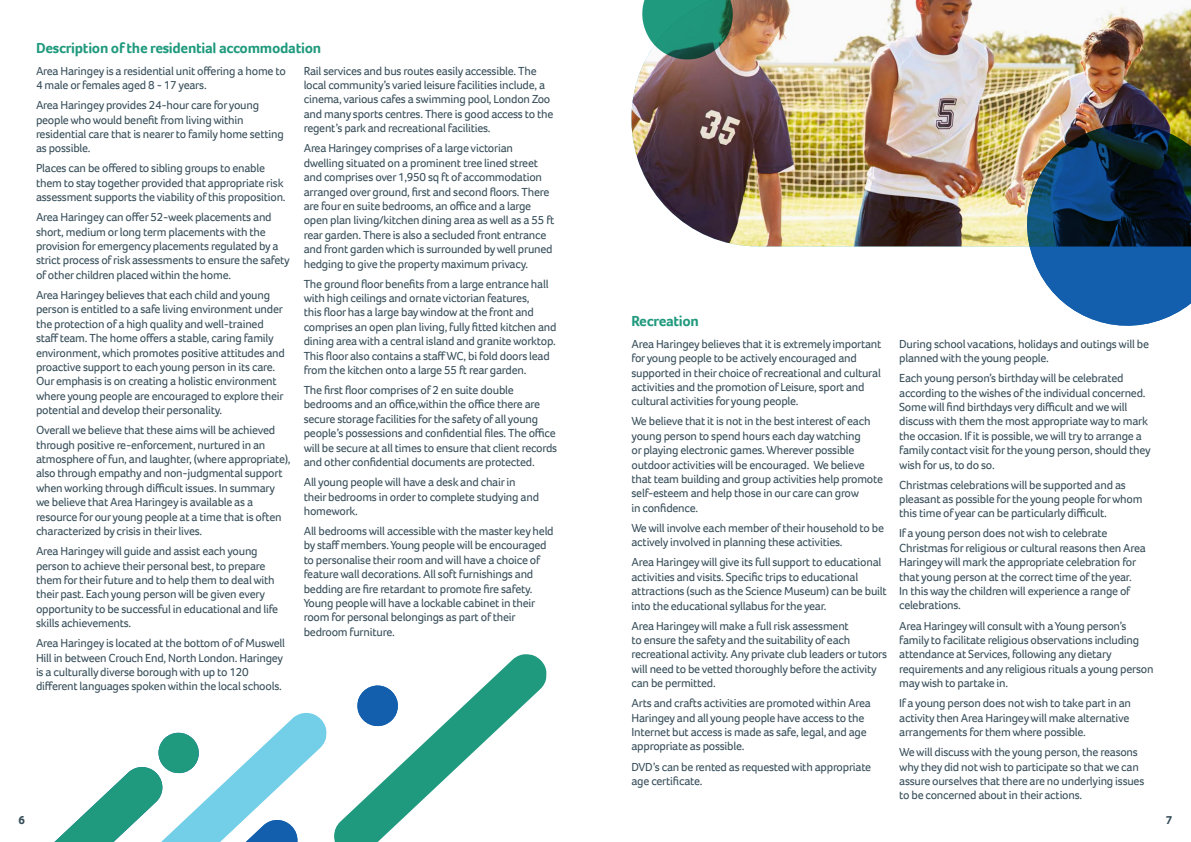
<style>
.page{position:relative;width:1191px;height:842px;background:#fff}
.page>*{position:absolute;margin:0;border:0;box-sizing:border-box;transform-origin:0 0}
.t1{font:700 15px "Foco";letter-spacing:-.02em;color:#209a7e}
.t2{font:12px/14.4px "Foco";letter-spacing:-.02em;color:#364d59}
.t3{font:700 12px "Foco";color:#364d59}
</style>
<div class="page">
<svg style="left:334px;top:654px;width:212px;height:188px"></svg>
<svg style="left:54px;top:712px;width:273px;height:130px"></svg>
<img style="left:631px;top:0;width:560px;height:246px">
<img style="left:1024px;top:111px;width:167px;height:215px">
<svg style="left:641px;top:0;width:93px;height:65px;background:#4a937e"></svg>
<p class="t1" style="left:36px;top:38px;width:287px">Description of the residential accommodation</p>
<p class="t2" style="left:36px;top:63px;width:251px">Area Haringey is a residential unit offering a home to<br>4 male or females aged 8 - 17 years.</p>
<p class="t2" style="left:36px;top:98px;width:249px">Area Haringey provides 24-hour care for young people who would benefit from living within residential care that is nearer to family home setting as possible.</p>
<p class="t2" style="left:36px;top:161px;width:251px">Places can be offered to sibling groups to enable them to stay together provided that appropriate risk assessment supports the viability of this proposition.</p>
<p class="t2" style="left:36px;top:210px;width:255px">Area Haringey can offer 52-week placements and short, medium or long term placements with the provision for emergency placements regulated by a strict process of risk assessments to ensure the safety of other children placed within the home.</p>
<p class="t2" style="left:36px;top:288px;width:250px">Area Haringey believes that each child and young person is entitled to a safe living environment under the protection of a high quality and well-trained staff team. The home offers a stable, caring family environment, which promotes positive attitudes and proactive support to each young person in its care.<br>Our emphasis is on creating a holistic environment where young people are encouraged to explore their potential and develop their personality.</p>
<p class="t2" style="left:36px;top:423px;width:256px">Overall we believe that these aims will be achieved through positive re-enforcement, nurtured in an atmosphere of fun, and laughter, (where appropriate), also through empathy and non-judgmental support when working through difficult issues. In summary we believe that Area Haringey is available as a resource for our young people at a time that is often characterized by crisis in their lives.</p>
<p class="t2" style="left:36px;top:544px;width:244px">Area Haringey will guide and assist each young person to achieve their personal best, to prepare them for their future and to help them to deal with their past. Each young person will be given every opportunity to be successful in educational and life skills achievements.</p>
<p class="t2" style="left:36px;top:636px;width:251px">Area Haringey is located at the bottom of of Muswell Hill in between Crouch End, North London. Haringey is a culturally diverse borough with up to 120 different languages spoken within the local schools.</p>
<p class="t2" style="left:304px;top:63px;width:251px">Rail services and bus routes easily accessible. The local community’s varied leisure facilities include, a cinema, various cafes a swimming pool, London Zoo and many sports centres. There is good access to the regent’s park and recreational facilities.</p>
<p class="t2" style="left:304px;top:141px;width:252px">Area Haringey comprises of a large victorian dwelling situated on a prominent tree lined street and comprises over 1,950 sq ft of accommodation arranged over ground, first and second floors. There are four en suite bedrooms, an office and a large open plan living/kitchen dining area as well as a 55 ft rear garden. There is also a secluded front entrance and front garden which is surrounded by well pruned hedging to give the property maximum privacy.</p>
<p class="t2" style="left:304px;top:276px;width:254px">The ground floor benefits from a large entrance hall with high ceilings and ornate victorian features,<br>this floor has a large bay window at the front and comprises an open plan living, fully fitted kitchen and dining area with a central island and granite worktop.<br>This floor also contains a staff WC, bi fold doors lead from the kitchen onto a large 55 ft rear garden.</p>
<p class="t2" style="left:304px;top:383px;width:255px">The first floor comprises of 2 en suite double bedrooms and an office,within the office there are secure storage facilities for the safety of all young people’s possessions and confidential files. The office will be secure at all times to ensure that client records and other confidential documents are protected.</p>
<p class="t2" style="left:304px;top:475px;width:237px">All young people will have a desk and chair in their bedrooms in order to complete studying and homework.</p>
<p class="t2" style="left:304px;top:524px;width:251px">All bedrooms will accessible with the master key held by staff members. Young people will be encouraged to personalise their room and will have a choice of feature wall decorations. All soft furnishings and bedding are fire retardant to promote fire safety.<br>Young people will have a lockable cabinet in their room for personal belongings as part of their bedroom furniture.</p>
<p class="t1" style="left:631px;top:311px;width:69px">Recreation</p>
<p class="t2" style="left:631px;top:336px;width:251px">Area Haringey believes that it is extremely important for young people to be actively encouraged and supported in their choice of recreational and cultural activities and the promotion of Leisure, sport and cultural activities for young people.</p>
<p class="t2" style="left:631px;top:414px;width:253px">We believe that it is not in the best interest of each young person to spend hours each day watching<br>or playing electronic games. Wherever possible outdoor activities will be encouraged. We believe that team building and group activities help promote self-esteem and help those in our care can grow<br>in confidence.</p>
<p class="t2" style="left:631px;top:520px;width:254px">We will involve each member of their household to be actively involved in planning these activities.</p>
<p class="t2" style="left:631px;top:555px;width:257px">Area Haringey will give its full support to educational activities and visits. Specific trips to educational attractions (such as the Science Museum) can be built into the educational syllabus for the year.</p>
<p class="t2" style="left:631px;top:618px;width:257px">Area Haringey will make a full risk assessment<br>to ensure the safety and the suitability of each recreational activity. Any private club leaders or tutors will need to be vetted thoroughly before the activity can be permitted.</p>
<p class="t2" style="left:631px;top:696px;width:241px">Arts and crafts activities are promoted within Area Haringey and all young people have access to the Internet but access is made as safe, legal, and age appropriate as possible.</p>
<p class="t2" style="left:631px;top:759px;width:241px">DVD’s can be rented as requested with appropriate age certificate.</p>
<p class="t2" style="left:899px;top:336px;width:251px">During school vacations, holidays and outings will be planned with the young people.</p>
<p class="t2" style="left:899px;top:371px;width:253px">Each young person’s birthday will be celebrated according to the wishes of the individual concerned.<br>Some will find birthdays very difficult and we will discuss with them the most appropriate way to mark the occasion. If it is possible, we will try to arrange a family contact visit for the young person, should they wish for us, to do so.</p>
<p class="t2" style="left:899px;top:477px;width:245px">Christmas celebrations will be supported and as pleasant as possible for the young people for whom this time of year can be particularly difficult.</p>
<p class="t2" style="left:899px;top:526px;width:248px">If a young person does not wish to celebrate Christmas for religious or cultural reasons then Area Haringey will mark the appropriate celebration for that young person at the correct time of the year.<br>In this way the children will experience a range of celebrations.</p>
<p class="t2" style="left:899px;top:618px;width:256px">Area Haringey will consult with a Young person’s family to facilitate religious observations including attendance at Services, following any dietary requirements and any religious rituals a young person may wish to partake in.</p>
<p class="t2" style="left:899px;top:696px;width:233px">If a young person does not wish to take part in an activity then Area Haringey will make alternative arrangements for them where possible.</p>
<p class="t2" style="left:899px;top:745px;width:247px">We will discuss with the young person, the reasons why they did not wish to participate so that we can assure ourselves that there are no underlying issues to be concerned about in their actions.</p>
<p class="t3" style="left:18px;top:811px;width:8px">6</p>
<p class="t3" style="left:1166px;top:811px;width:8px">7</p>
</div>
